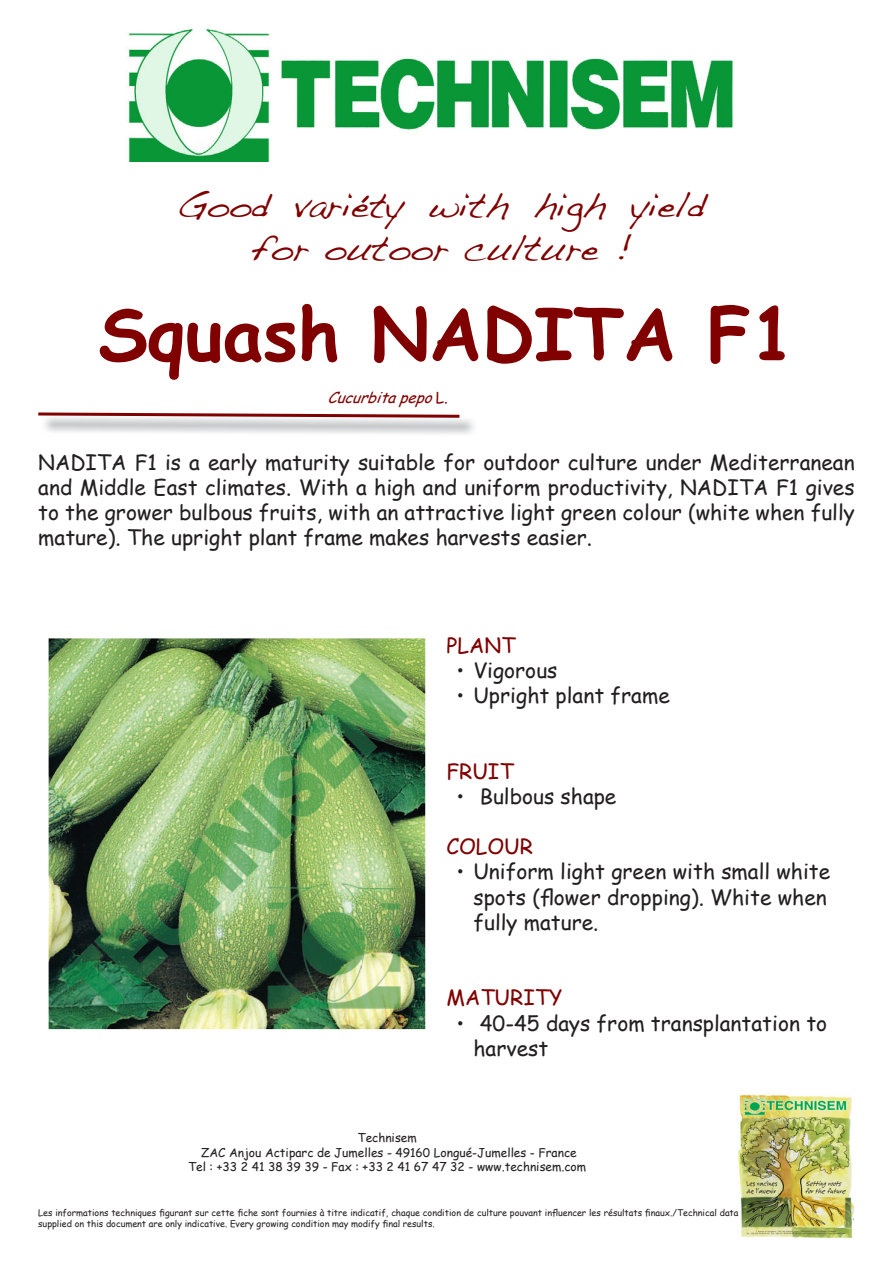
<style>
.page{position:relative;width:893px;height:1263px;background:#fff}
.page>*{position:absolute;margin:0;border:0;box-sizing:border-box;transform-origin:0 0}
.t1{font:700 72px "Comic Sans MS";color:#800000}
.t2{font:36px/43.2px "Handwriting Dakota";color:#800000;text-align:center}
.t3{font:21px/25.2px "Comic Sans MS";color:#231f20}
.t4{font:21px "Comic Sans MS";color:#800000}
.t5{font:italic 15px "Comic Sans MS";color:#800000}
.t6{font:12px/14.4px "Comic Sans MS";color:#231f20;text-align:center}
.t7{font:9px/10.8px "Comic Sans MS";color:#231f20}
.s1{font-style:normal}
</style>
<div class="page">
<img style="left:126px;top:28px;width:609px;height:134px">
<img style="left:738px;top:1094px;width:116px;height:145px">
<svg style="left:38px;top:412px;width:424px;height:7px"></svg>
<img style="left:49px;top:638px;width:376px;height:391px">
<img style="left:55px;top:669px;width:357px;height:350px">
<h2 class="t2" style="left:177px;top:183px;width:530px">Good variéty with high yield for outoor culture !</h2>
<h1 class="t1" style="left:98px;top:281px;width:698px">Squash NADITA F1</h1>
<p class="t5" style="left:327px;top:387px;width:122px">Cucurbitapepo<span class="s1">L .</span></p>
<p class="t3" style="left:38px;top:449px;width:818px;text-align:justify">NADITA F1 is a early maturity suitable for outdoor culture under Mediterranean and Middle East climates. With a high and uniform productivity, NADITA F1 gives to the grower bulbous fruits, with an attractive light green colour (white when fully mature). The upright plant frame makes harvests easier.</p>
<p class="t4" style="left:446px;top:629px;width:70px">PLANT</p>
<p class="t3" style="left:456px;top:657px;width:103px">• Vigorous</p>
<p class="t3" style="left:456px;top:682px;width:215px">• Upright plant frame</p>
<p class="t4" style="left:446px;top:755px;width:69px">FRUIT</p>
<p class="t3" style="left:456px;top:783px;width:161px">• Bulbous shape</p>
<p class="t4" style="left:446px;top:831px;width:88px">COLOUR</p>
<p class="t3" style="left:473px;top:858px;width:358px;text-indent:-17px">• Uniform light green with small white spots (flower dropping). White when fully mature.</p>
<p class="t4" style="left:446px;top:982px;width:117px">MATURITY</p>
<p class="t3" style="left:473px;top:1010px;width:355px;text-indent:-17px">• 40-45 days from transplantation to harvest</p>
<p class="t6" style="left:188px;top:1130px;width:400px">Technisem<br>ZAC Anjou Actiparc de Jumelles - 49160 Longué-Jumelles - France<br>Tel : +33 2 41 38 39 39 - Fax : +33 2 41 67 47 32 - www.technisem.com</p>
<p class="t7" style="left:38px;top:1207px;width:702px">Les informations techniques figurant sur cette fiche sont fournies à titre indicatif, chaque condition de culture pouvant influencer les résultats finaux./Technical data supplied on this document are only indicative. Every growing condition may modify final results.</p>
</div>
